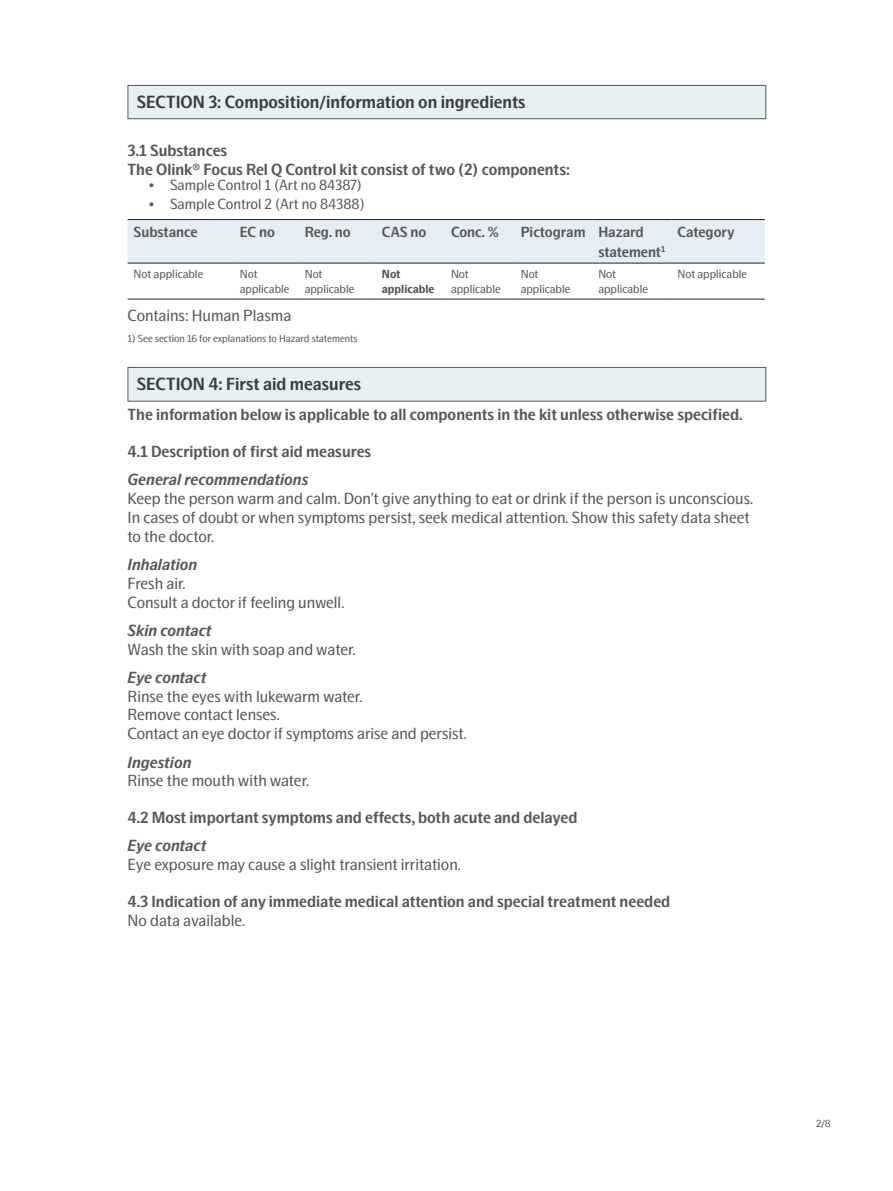
<style>
.page{position:relative;width:893px;height:1191px;background:#fff}
.page>*{position:absolute;margin:0;border:0;box-sizing:border-box;transform-origin:0 0}
.t1{font:600 18px "Swedish Gothic";color:#3e3e3f}
.Body{font:16.5px/18.8px "Swedish Gothic";color:#57585a}
.Body_bold{font:600 16.5px "Swedish Gothic";color:#57585a}
.subhead_2{font:italic 600 16.5px "Swedish Gothic";color:#57585a}
.Table_head{font:600 15px/20.2px "Swedish Gothic";color:#57585a}
.t2{font:15px "Swedish Gothic";color:#57585a}
.Table{font:12px/15px "Swedish Gothic";color:#57585a}
.Table-2{font:700 12px/15px "Swedish Gothic";color:#57585a}
.Asterisk{font:10.5px "Swedish Gothic";color:#57585a}
</style>
<div class="page">
<div style="left:128px;top:85px;width:638px;height:34px;background:#e6f1f3"></div>
<div style="left:128px;top:85px;width:638px;height:34px;border:1px solid #57585a"></div>
<div style="left:128px;top:220px;width:637px;height:43px;background:#e6eef5"></div>
<hr style="left:128px;top:299px;width:106px;height:1px;background:#231f20">
<hr style="left:234px;top:299px;width:65px;height:1px;background:#231f20">
<hr style="left:299px;top:299px;width:77px;height:1px;background:#231f20">
<hr style="left:376px;top:299px;width:69px;height:1px;background:#231f20">
<hr style="left:445px;top:299px;width:70px;height:1px;background:#231f20">
<hr style="left:515px;top:299px;width:77px;height:1px;background:#231f20">
<hr style="left:592px;top:299px;width:79px;height:1px;background:#231f20">
<hr style="left:671px;top:299px;width:94px;height:1px;background:#231f20">
<hr style="left:128px;top:219px;width:106px;height:1px;background:#231f20">
<hr style="left:234px;top:219px;width:65px;height:1px;background:#231f20">
<hr style="left:299px;top:219px;width:77px;height:1px;background:#231f20">
<hr style="left:376px;top:219px;width:69px;height:1px;background:#231f20">
<hr style="left:445px;top:219px;width:70px;height:1px;background:#231f20">
<hr style="left:515px;top:219px;width:77px;height:1px;background:#231f20">
<hr style="left:592px;top:219px;width:79px;height:1px;background:#231f20">
<hr style="left:671px;top:219px;width:94px;height:1px;background:#231f20">
<hr style="left:128px;top:263px;width:106px;height:1px;background:#231f20">
<hr style="left:234px;top:263px;width:65px;height:1px;background:#231f20">
<hr style="left:299px;top:263px;width:77px;height:1px;background:#231f20">
<hr style="left:376px;top:263px;width:69px;height:1px;background:#231f20">
<hr style="left:445px;top:263px;width:70px;height:1px;background:#231f20">
<hr style="left:515px;top:263px;width:77px;height:1px;background:#231f20">
<hr style="left:592px;top:263px;width:79px;height:1px;background:#231f20">
<hr style="left:671px;top:263px;width:94px;height:1px;background:#231f20">
<div style="left:128px;top:367px;width:638px;height:34px;background:#e6f1f3"></div>
<div style="left:128px;top:367px;width:638px;height:34px;border:1px solid #57585a"></div>
<p class="t1" style="left:137px;top:92px;width:390px">SECTION 3: Composition/information on ingredients</p>
<p class="Body_bold" style="left:128px;top:141px;width:101px">3.1 Substances</p>
<p class="Body_bold" style="left:128px;top:159px;width:444px">The Olink® Focus Rel Q Control kit consist of two (2) components:</p>
<p class="t2" style="left:149px;top:176px;width:215px">• Sample Control 1 (Art no 84387)</p>
<p class="t2" style="left:149px;top:195px;width:217px">• Sample Control 2 (Art no 84388)</p>
<p class="Table_head" style="left:134px;top:221px;width:66px">Substance</p>
<p class="Table_head" style="left:240px;top:221px;width:37px">EC no</p>
<p class="Table_head" style="left:305px;top:221px;width:48px">Reg. no</p>
<p class="Table_head" style="left:382px;top:221px;width:46px">CAS no</p>
<p class="Table_head" style="left:451px;top:221px;width:49px">Conc. %</p>
<p class="Table_head" style="left:521px;top:221px;width:66px">Pictogram</p>
<p class="Table_head" style="left:598px;top:221px;width:68px">Hazard statement<sup>1</sup></p>
<p class="Table_head" style="left:677px;top:221px;width:59px">Category</p>
<p class="Table" style="left:134px;top:266px;width:71px">Not applicable</p>
<p class="Table" style="left:240px;top:266px;width:51px">Not applicable</p>
<p class="Table" style="left:305px;top:266px;width:51px">Not applicable</p>
<p class="Table-2" style="left:382px;top:266px;width:54px">Not applicable</p>
<p class="Table" style="left:451px;top:266px;width:51px">Not applicable</p>
<p class="Table" style="left:521px;top:266px;width:51px">Not applicable</p>
<p class="Table" style="left:598px;top:266px;width:51px">Not applicable</p>
<p class="Table" style="left:677px;top:266px;width:71px">Not applicable</p>
<p class="Body" style="left:128px;top:305px;width:165px">Contains: Human Plasma</p>
<p class="Asterisk" style="left:128px;top:332px;width:231px">1) See section 16 for explanations to Hazard statements</p>
<p class="t1" style="left:137px;top:373px;width:226px">SECTION 4: First aid measures</p>
<p class="Body_bold" style="left:128px;top:405px;width:616px">The information below is applicable to all components in the kit unless otherwise specified.</p>
<p class="Body_bold" style="left:128px;top:442px;width:245px">4.1 Description of first aid measures</p>
<p class="subhead_2" style="left:128px;top:470px;width:182px">General recommendations</p>
<p class="Body" style="left:128px;top:489px;width:627px">Keep the person warm and calm. Don’t give anything to eat or drink if the person is unconscious.<br>In cases of doubt or when symptoms persist, seek medical attention. Show this safety data sheet to the doctor.</p>
<p class="subhead_2" style="left:128px;top:555px;width:71px">Inhalation</p>
<p class="Body" style="left:128px;top:573px;width:60px">Fresh air.</p>
<p class="Body" style="left:128px;top:592px;width:218px">Consult a doctor if feeling unwell.</p>
<p class="subhead_2" style="left:128px;top:620px;width:86px">Skin contact</p>
<p class="Body" style="left:128px;top:639px;width:229px">Wash the skin with soap and water.</p>
<p class="subhead_2" style="left:128px;top:667px;width:80px">Eye contact</p>
<p class="Body" style="left:128px;top:686px;width:236px">Rinse the eyes with lukewarm water.</p>
<p class="Body" style="left:128px;top:705px;width:154px">Remove contact lenses.</p>
<p class="Body" style="left:128px;top:724px;width:341px">Contact an eye doctor if symptoms arise and persist.</p>
<p class="subhead_2" style="left:128px;top:752px;width:65px">Ingestion</p>
<p class="Body" style="left:128px;top:771px;width:183px">Rinse the mouth with water.</p>
<p class="Body_bold" style="left:128px;top:807px;width:451px">4.2 Most important symptoms and effects, both acute and delayed</p>
<p class="subhead_2" style="left:128px;top:836px;width:80px">Eye contact</p>
<p class="Body" style="left:128px;top:855px;width:335px">Eye exposure may cause a slight transient irritation.</p>
<p class="Body_bold" style="left:128px;top:891px;width:544px">4.3 Indication of any immediate medical attention and special treatment needed</p>
<p class="Body" style="left:128px;top:910px;width:119px">No data available.</p>
<p class="Asterisk" style="left:816px;top:1117px;width:16px">2/8</p>
</div>
